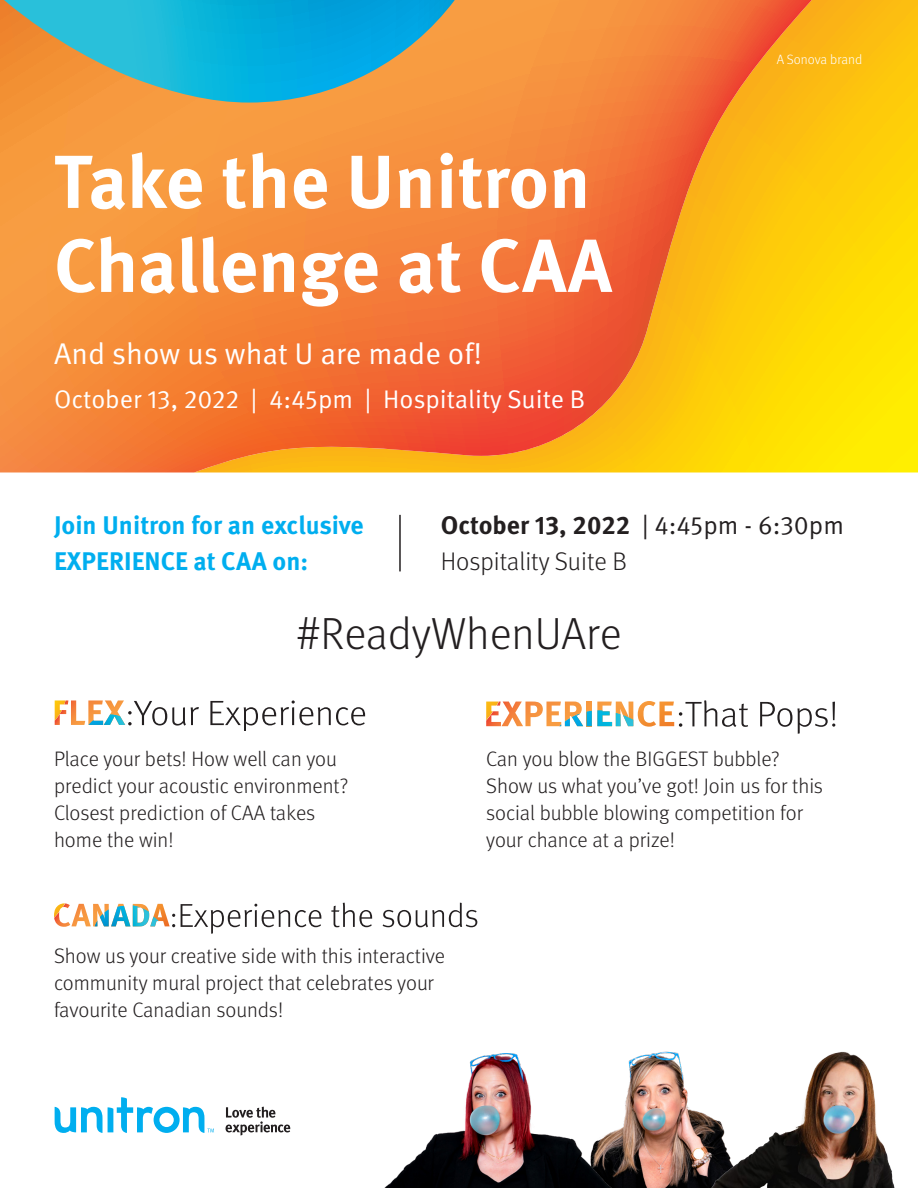
<style>
.page{position:relative;width:918px;height:1188px;background:#fff}
.page>*{position:absolute;margin:0;border:0;box-sizing:border-box;transform-origin:0 0}
.t1{font:700 75px "Meta OT";color:#fff}
.t2{font:300 45px "Meta OT";color:#231f20}
.t3{font:30px "Meta OT Norm";color:#fff}
.t4{font:700 25.5px/36px "Meta OT";color:#00aeef}
.t5{font:25.5px "Meta OT Norm";color:#fff}
.t6{font:700 25.5px "Meta OT";color:#231f20}
.t7{font:300 25.5px "Meta OT";color:#231f20}
.t8{font:300 21px/27px "Meta OT";color:#231f20}
.t9{font:300 13.5px "Meta OT";color:#fff}
.s1{font-family:"Meta OT Norm";font-weight:400}
</style>
<div class="page">
<svg style="left:812px;top:0;width:106px;height:472px;background:#fed506"></svg>
<svg style="left:0;top:0;width:812px;height:472px;background:#f58d31"></svg>
<svg style="left:4px;top:0;width:451px;height:103px;background:#59a8a8"></svg>
<svg style="left:55px;top:1097px;width:159px;height:36px"></svg>
<svg style="left:226px;top:1107px;width:64px;height:29px"></svg>
<img style="left:54px;top:903px;width:37px;height:24px">
<img style="left:93px;top:904px;width:16px;height:22px">
<img style="left:95px;top:909px;width:14px;height:17px">
<img style="left:117px;top:904px;width:7px;height:2px">
<img style="left:111px;top:906px;width:19px;height:20px">
<img style="left:133px;top:904px;width:37px;height:22px">
<svg style="left:150px;top:917px;width:9px;height:9px"></svg>
<svg style="left:181px;top:904px;width:140px;height:30px"></svg>
<svg style="left:331px;top:903px;width:41px;height:24px"></svg>
<svg style="left:383px;top:903px;width:94px;height:24px"></svg>
<img style="left:629px;top:1051px;width:76px;height:137px">
<img style="left:705px;top:1051px;width:190px;height:137px">
<img style="left:384px;top:1053px;width:245px;height:135px">
<hr style="left:399px;top:515px;width:2px;height:56px;background:#231f20">
<svg style="left:128px;top:701px;width:71px;height:25px"></svg>
<svg style="left:210px;top:700px;width:155px;height:30px"></svg>
<img style="left:55px;top:700px;width:13px;height:25px">
<img style="left:71px;top:700px;width:14px;height:25px">
<img style="left:88px;top:700px;width:36px;height:25px">
<img style="left:88px;top:720px;width:15px;height:5px">
<img style="left:104px;top:714px;width:21px;height:11px">
<svg style="left:679px;top:700px;width:69px;height:27px"></svg>
<svg style="left:760px;top:702px;width:75px;height:32px"></svg>
<img style="left:486px;top:702px;width:37px;height:24px">
<img style="left:525px;top:702px;width:18px;height:24px">
<img style="left:546px;top:702px;width:15px;height:24px">
<img style="left:565px;top:702px;width:17px;height:11px">
<img style="left:565px;top:713px;width:18px;height:13px">
<img style="left:587px;top:702px;width:5px;height:9px">
<img style="left:587px;top:711px;width:5px;height:15px">
<img style="left:597px;top:702px;width:15px;height:8px">
<img style="left:597px;top:710px;width:15px;height:16px">
<img style="left:616px;top:702px;width:17px;height:11px">
<img style="left:616px;top:713px;width:17px;height:13px">
<img style="left:638px;top:701px;width:18px;height:26px">
<img style="left:659px;top:702px;width:15px;height:24px">
<p class="t1" style="left:54px;top:134px;width:538px">Take the Unitron</p>
<p class="t1" style="left:54px;top:218px;width:560px">Challenge at CAA</p>
<p class="t3" style="left:54px;top:335px;width:430px">And show us what U are made of!</p>
<p class="t5" style="left:54px;top:384px;width:533px">October 13, 2022 | 4:45pm | Hospitality Suite B</p>
<p class="t9" style="left:777px;top:52px;width:87px">A Sonova brand</p>
<p class="t4" style="left:54px;top:508px;width:311px">Join Unitron for an exclusive<br>EXPERIENCE at CAA on:</p>
<p class="t6" style="left:441px;top:509px;width:405px">October 13, 2022 <span class="s1">| 4:45pm - 6:30pm</span></p>
<p class="t7" style="left:441px;top:546px;width:188px">Hospitality Suite B</p>
<p class="t2" style="left:296px;top:607px;width:327px">#ReadyWhenUAre</p>
<p class="t8" style="left:54px;top:746px;width:296px">Place your bets! How well can you predict your acoustic environment?</p>
<p class="t8" style="left:54px;top:800px;width:263px">Closest prediction of CAA takes home the win!</p>
<p class="t8" style="left:54px;top:942px;width:393px">Show us your creative side with this interactive community mural project that celebrates your favourite Canadian sounds!</p>
<p class="t8" style="left:486px;top:746px;width:295px">Can you blow the BIGGEST bubble?</p>
<p class="t8" style="left:486px;top:773px;width:338px">Show us what you’ve got! Join us for this social bubble blowing competition for your chance at a prize!</p>
</div>
